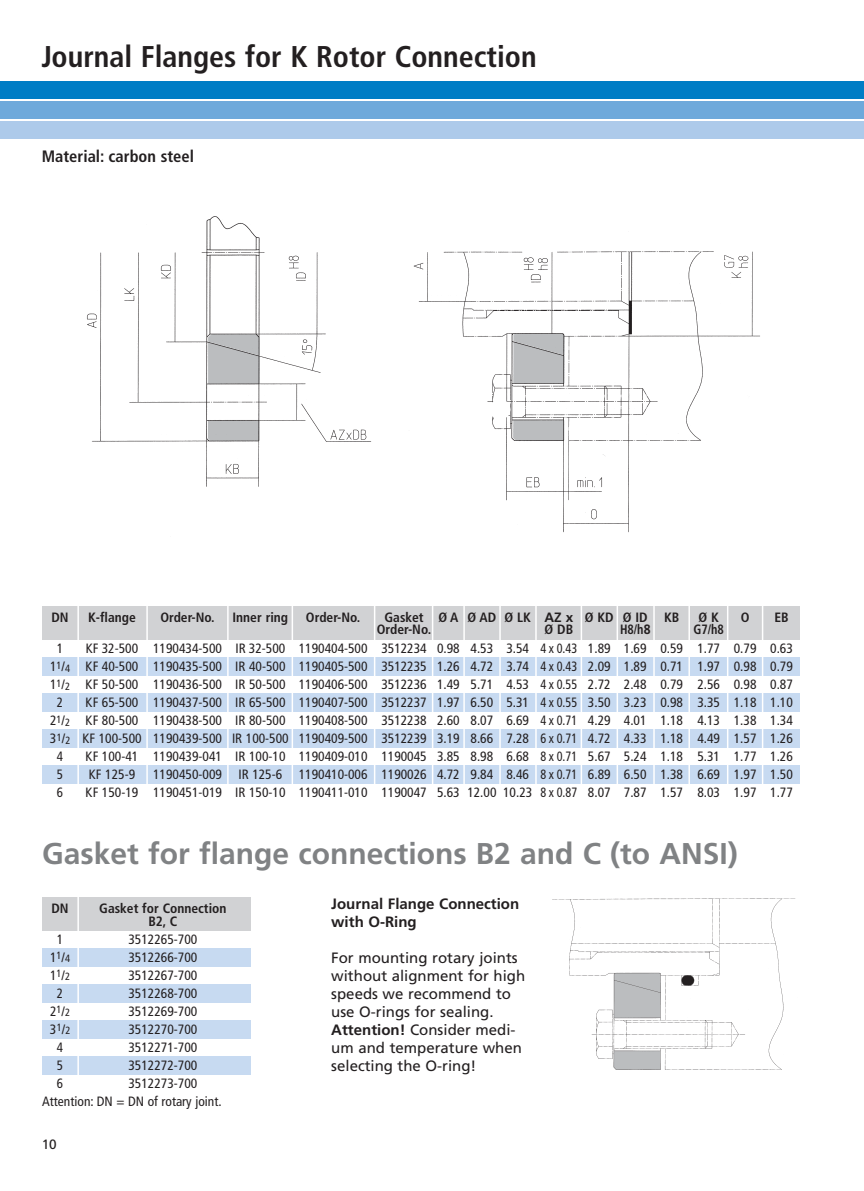
<style>
.page{position:relative;width:864px;height:1191px;background:#fff}
.page>*{position:absolute;margin:0;border:0;box-sizing:border-box;transform-origin:0 0}
.t1{font:700 30px "Frutiger";color:#808284}
.t2{font:700 condensed 30px "Frutiger";color:#231f20}
.t3{font:700 condensed 16.5px "Frutiger";color:#231f20}
.t4{font:15px/18px "Frutiger";color:#231f20}
.t5{font:700 15px/18px "Frutiger";color:#231f20}
.t6{font:condensed 13.5px/18px "Frutiger";color:#231f20;text-align:justify}
.t7{font:700 condensed 13.5px/12.5px "Frutiger";color:#231f20;text-align:center}
.t8{font:condensed 13.5px/18px "Frutiger";color:#231f20;text-align:justify;scale:.9 1}
.t9{font:700 13.5px "Frutiger";color:#231f20}
.t10{font:13.5px "Frutiger";color:#231f20}
.s1{font-size:10.5px}
.s2{font-stretch:normal}
.s3{font-weight:700}
</style>
<div class="page">
<div style="left:42px;top:606px;width:757px;height:33px;background:#d1d2d4"></div>
<div style="left:42px;top:658px;width:757px;height:18px;background:#c7daf1"></div>
<div style="left:42px;top:694px;width:757px;height:18px;background:#c7daf1"></div>
<div style="left:42px;top:730px;width:757px;height:18px;background:#c7daf1"></div>
<div style="left:42px;top:766px;width:757px;height:18px;background:#c7daf1"></div>
<hr style="left:77px;top:589px;width:2px;height:225px;background:#fff">
<hr style="left:146px;top:589px;width:2px;height:225px;background:#fff">
<hr style="left:227px;top:589px;width:1px;height:225px;background:#fff">
<hr style="left:291px;top:589px;width:2px;height:225px;background:#fff">
<hr style="left:374px;top:589px;width:1px;height:225px;background:#fff">
<hr style="left:431px;top:589px;width:2px;height:225px;background:#fff">
<hr style="left:463px;top:589px;width:1px;height:225px;background:#fff">
<hr style="left:499px;top:589px;width:1px;height:225px;background:#fff">
<hr style="left:535px;top:589px;width:1px;height:225px;background:#fff">
<hr style="left:580px;top:589px;width:2px;height:225px;background:#fff">
<hr style="left:616px;top:589px;width:1px;height:225px;background:#fff">
<hr style="left:653px;top:589px;width:1px;height:225px;background:#fff">
<hr style="left:688px;top:589px;width:1px;height:225px;background:#fff">
<hr style="left:726px;top:589px;width:2px;height:225px;background:#fff">
<hr style="left:761px;top:589px;width:2px;height:225px;background:#fff">
<div style="left:0;top:81px;width:863px;height:18px;background:#007dc5"></div>
<div style="left:0;top:101px;width:863px;height:18px;background:#6ea9db"></div>
<div style="left:0;top:121px;width:863px;height:18px;background:#adcaea"></div>
<div style="left:42px;top:897px;width:208px;height:33px;background:#d1d2d4"></div>
<div style="left:42px;top:948px;width:208px;height:18px;background:#c7daf1"></div>
<div style="left:42px;top:984px;width:208px;height:18px;background:#c7daf1"></div>
<div style="left:42px;top:1020px;width:208px;height:18px;background:#c7daf1"></div>
<div style="left:42px;top:1056px;width:208px;height:18px;background:#c7daf1"></div>
<hr style="left:77px;top:880px;width:2px;height:254px;background:#fff">
<img style="left:87px;top:216px;width:673px;height:317px">
<img style="left:552px;top:898px;width:244px;height:172px">
<h1 class="t2" style="left:42px;top:44px;width:496px">Journal Flanges for K Rotor Connection</h1>
<p class="t3" style="left:42px;top:149px;width:154px">Material: carbon steel</p>
<p class="t7" style="left:51px;top:612px;width:19px">DN</p>
<p class="t6" style="left:50px;top:640px;width:22px;text-align:center">1<br>1<sup>1</sup>/<span class="s1">4<br></span>1<sup>1</sup>/<span class="s1">2<br></span>2<br>2<sup>1</sup>/<span class="s1">2<br></span>3<sup>1</sup>/<span class="s1">2<br></span>4<br>5<br>6</p>
<p class="t7" style="left:88px;top:612px;width:49px">K-flange</p>
<p class="t6" style="left:82px;top:640px;width:61px;text-align:center">KF 32-500<br>KF 40-500<br>KF 50-500<br>KF 65-500<br>KF 80-500<br>KF 100-500<br>KF 100-41<br>KF 125-9<br>KF 150-19</p>
<p class="t7" style="left:160px;top:612px;width:56px">Order-No.</p>
<p class="t6" style="left:153px;top:640px;width:70px">1190434-500<br>1190435-500<br>1190436-500<br>1190437-500<br>1190438-500<br>1190439-500<br>1190439-041<br>1190450-009<br>1190451-019</p>
<p class="t7" style="left:232px;top:612px;width:57px">Inner ring</p>
<p class="t6" style="left:232px;top:640px;width:58px;text-align:center">IR 32-500<br>IR 40-500<br>IR 50-500<br>IR 65-500<br>IR 80-500<br>IR 100-500<br>IR 100-10<br>IR 125-6<br>IR 150-10</p>
<p class="t7" style="left:306px;top:612px;width:56px">Order-No.</p>
<p class="t6" style="left:298px;top:640px;width:70px">1190404-500<br>1190405-500<br>1190406-500<br>1190407-500<br>1190408-500<br>1190409-500<br>1190409-010<br>1190410-006<br>1190411-010</p>
<p class="t7" style="left:377px;top:612px;width:56px">Gasket<br>Order-No.</p>
<p class="t6" style="left:381px;top:640px;width:47px">3512234<br>3512235<br>3512236<br>3512237<br>3512238<br>3512239<br>1190045<br>1190026<br>1190047</p>
<p class="t7" style="left:438px;top:612px;width:22px">Ø A</p>
<p class="t6" style="left:437px;top:640px;width:24px">0.98<br>1.26<br>1.49<br>1.97<br>2.60<br>3.19<br>3.85<br>4.72<br>5.63</p>
<p class="t7" style="left:467px;top:612px;width:30px">Ø AD</p>
<p class="t6" style="left:467px;top:640px;width:31px;text-align:left">4.53<br>4.72<br>5.71<br>6.50<br>8.07<br>8.66<br>8.98<br>9.84<br>12.00</p>
<p class="t7" style="left:504px;top:612px;width:28px">Ø LK</p>
<p class="t6" style="left:503px;top:640px;width:31px;text-align:left">3.54<br>3.74<br>4.53<br>5.31<br>6.69<br>7.28<br>6.68<br>8.46<br>10.23</p>
<p class="t9" style="left:544px;top:611px;width:30px">AZ x</p>
<p class="t7" style="left:544px;top:624px;width:30px">Ø DB</p>
<p class="t8" style="left:540px;top:640px;width:42px">4 x 0.43<br>4 x 0.43<br>4 x 0.55<br>4 x 0.55<br>4 x 0.71<br>6 x 0.71<br>8 x 0.71<br>8 x 0.71<br>8 x 0.87</p>
<p class="t7" style="left:619px;top:612px;width:32px;text-align:left">Ø ID<br>H8/h<span class="s2">8</span></p>
<p class="t6" style="left:623px;top:640px;width:24px">1.69<br>1.89<br>2.48<br>3.23<br>4.01<br>4.33<br>5.24<br>6.50<br>7.87</p>
<p class="t7" style="left:584px;top:612px;width:30px">Ø KD</p>
<p class="t6" style="left:587px;top:640px;width:24px">1.89<br>2.09<br>2.72<br>3.50<br>4.29<br>4.72<br>5.67<br>6.89<br>8.07</p>
<p class="t7" style="left:663px;top:612px;width:17px">KB</p>
<p class="t6" style="left:660px;top:640px;width:24px">0.59<br>0.71<br>0.79<br>0.98<br>1.18<br>1.18<br>1.18<br>1.38<br>1.57</p>
<p class="t7" style="left:693px;top:612px;width:32px">Ø K<br>G7/h8</p>
<p class="t6" style="left:697px;top:640px;width:24px">1.77<br>1.97<br>2.56<br>3.35<br>4.13<br>4.49<br>5.31<br>6.69<br>8.03</p>
<p class="t7" style="left:740px;top:612px;width:10px">O</p>
<p class="t6" style="left:733px;top:640px;width:24px">0.79<br>0.98<br>0.98<br>1.18<br>1.38<br>1.57<br>1.77<br>1.97<br>1.97</p>
<p class="t7" style="left:774px;top:612px;width:16px">EB</p>
<p class="t6" style="left:769px;top:640px;width:24px">0.63<br>0.79<br>0.87<br>1.10<br>1.34<br>1.26<br>1.26<br>1.50<br>1.77</p>
<h1 class="t1" style="left:42px;top:841px;width:696px">Gasket for flange connections B2 and C (to ANSI)</h1>
<p class="t5" style="left:331px;top:895px;width:189px">Journal Flange Connection with O-Ring</p>
<p class="t4" style="left:331px;top:949px;width:195px">For mounting rotary joints without alignment for high speeds we recommend to use O-rings for sealing.<br><span class="s3">Attention!</span> Consider medi&shy;um and temperature when selecting the O-ring!</p>
<p class="t7" style="left:99px;top:902px;width:129px;line-height:13.5px">Gasket for Connection<br>B2, C</p>
<p class="t6" style="left:128px;top:931px;width:70px">3512265-700<br>3512266-700<br>3512267-700<br>3512268-700<br>3512269-700<br>3512270-700<br>3512271-700<br>3512272-700<br>3512273-700</p>
<p class="t7" style="left:51px;top:903px;width:19px">DN</p>
<p class="t6" style="left:50px;top:931px;width:22px;text-align:center">1<br>1<sup>1</sup>/<span class="s1">4<br></span>1<sup>1</sup>/<span class="s1">2<br></span>2<br>2<sup>1</sup>/<span class="s1">2<br></span>3<sup>1</sup>/<span class="s1">2<br></span>4<br>5<br>6</p>
<p class="t6" style="left:42px;top:1093px;width:181px">Attention: DN = DN of rotary joint.</p>
<p class="t10" style="left:42px;top:1138px;width:17px">10</p>
</div>
